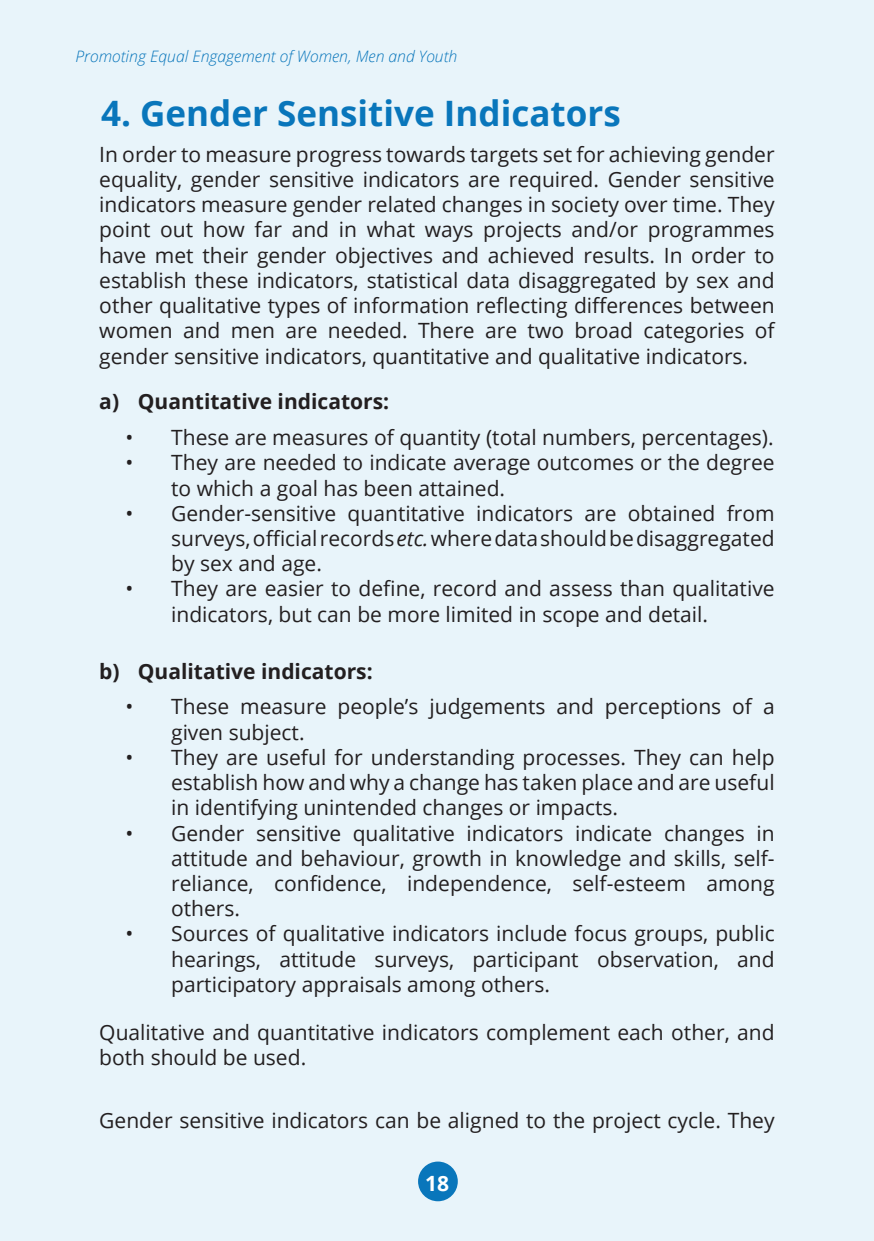
<style>
.page{position:relative;width:874px;height:1241px;background:#fff}
.page>*{position:absolute;margin:0;border:0;box-sizing:border-box;transform-origin:0 0}
.t1{font:700 35px "Open Sans";color:#0976bb}
.t2{font:21px/25.2px "Open Sans";color:#231f20;text-align:justify}
.t3{font:700 21px "Open Sans";color:#231f20}
.t4{font:700 21px "Open Sans";color:#fff}
.t5{font:italic 300 15.75px "Open Sans";color:#0976bb}
.s1{font-style:italic}
</style>
<div class="page">
<div style="left:0;top:0;width:873px;height:1240px;background:#e8f4fa"></div>
<div style="left:418px;top:1161px;width:39px;height:39px;background:#0976bb;border-radius:50%"></div>
<p class="t5" style="left:75px;top:45px;width:383px">Promoting Equal Engagement of Women, Men and Youth</p>
<h1 class="t1" style="left:101px;top:89px;width:521px">4. Gender Sensitive Indicators</h1>
<p class="t2" style="left:99px;top:141px;width:676px">In order to measure progress towards targets set for achieving gender equality, gender sensitive indicators are required. Gender sensitive indicators measure gender related changes in society over time. They point out how far and in what ways projects and/or programmes have met their gender objectives and achieved results. In order to establish these indicators, statistical data disaggregated by sex and other qualitative types of information reflecting differences between women and men are needed. There are two broad categories of gender sensitive indicators, quantitative and qualitative indicators.</p>
<p class="t3" style="left:99px;top:387px;width:291px">a) Quantitative indicators:</p>
<p class="t2" style="left:125px;top:424px;width:649px">• These are measures of quantity (total numbers, percentages).</p>
<p class="t2" style="left:171px;top:449px;width:604px;text-indent:-46px">• They are needed to indicate average outcomes or the degree to which a goal has been attained.</p>
<p class="t2" style="left:171px;top:500px;width:604px;text-indent:-46px">• Gender-sensitive quantitative indicators are obtained from surveys, official records <span class="s1">etc.</span> where data should be disaggregated by sex and age.</p>
<p class="t2" style="left:171px;top:575px;width:604px;text-indent:-46px">• They are easier to define, record and assess than qualitative indicators, but can be more limited in scope and detail.</p>
<p class="t3" style="left:99px;top:656px;width:275px">b) Qualitative indicators:</p>
<p class="t2" style="left:171px;top:693px;width:604px;text-indent:-46px">• These measure people’s judgements and perceptions of a given subject.</p>
<p class="t2" style="left:171px;top:744px;width:604px;text-indent:-46px">• They are useful for understanding processes. They can help establish how and why a change has taken place and are useful in identifying unintended changes or impacts.</p>
<p class="t2" style="left:171px;top:819px;width:604px;text-indent:-46px">• Gender sensitive qualitative indicators indicate changes in attitude and behaviour, growth in knowledge and skills, self&shy;reliance, confidence, independence, self-esteem among others.</p>
<p class="t2" style="left:171px;top:920px;width:604px;text-indent:-46px">• Sources of qualitative indicators include focus groups, public hearings, attitude surveys, participant observation, and participatory appraisals among others.</p>
<p class="t2" style="left:99px;top:1019px;width:676px">Qualitative and quantitative indicators complement each other, and both should be used.</p>
<p class="t2" style="left:99px;top:1106px;width:676px">Gender sensitive indicators can be aligned to the project cycle. They</p>
<p class="t4" style="left:425px;top:1167px;width:25px">18</p>
</div>
